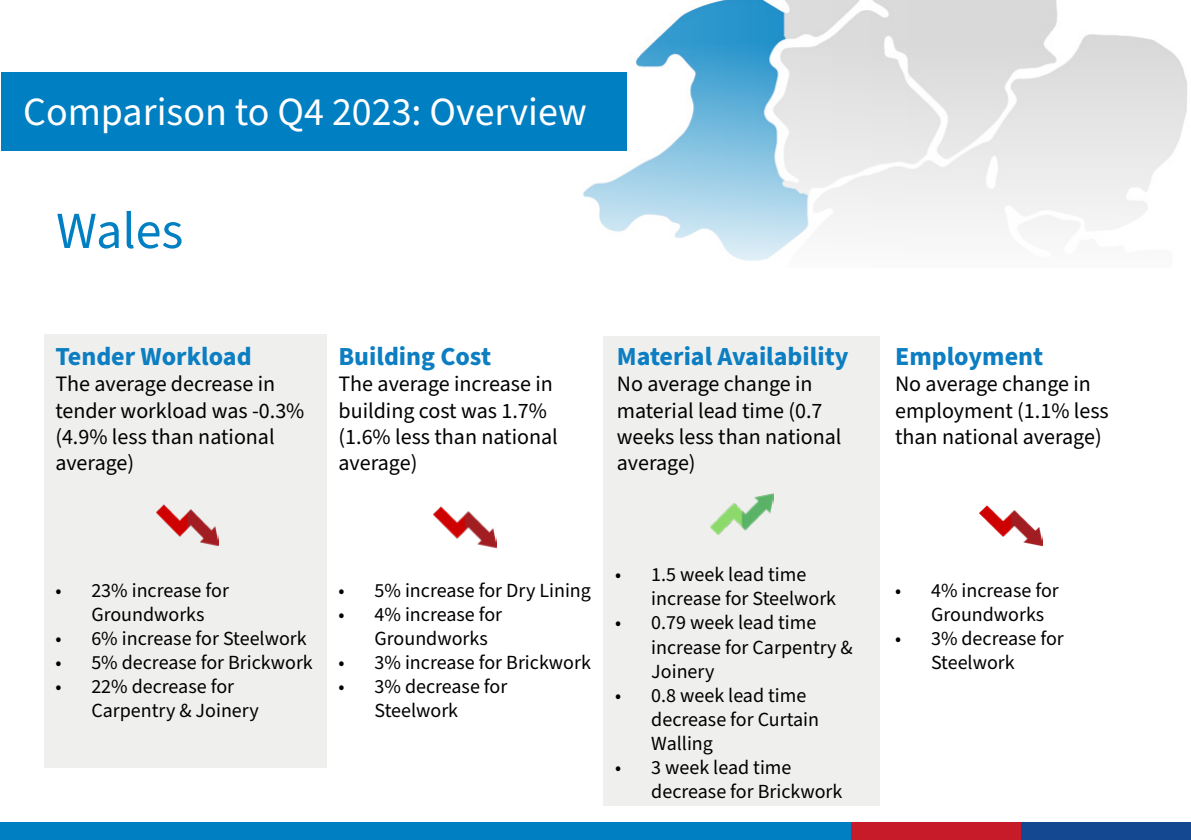
<style>
.page{position:relative;width:1191px;height:840px;background:#fff}
.page>*{position:absolute;margin:0;border:0;box-sizing:border-box;transform-origin:0 0}
.t1{font:52px "Source Sans Pro";color:#007fc2}
.t2{font:40px "Source Sans Pro";color:#fff}
.t3{font:700 26px "Source Sans Pro";color:#0c7ec1}
.t4{font:22px/26.4px "Source Sans Pro";color:#000}
.t5{font:20px/24px "Source Sans Pro";color:#000}
</style>
<div class="page">
<img style="left:576px;top:0;width:611px;height:261px">
<div style="left:1px;top:72px;width:625px;height:78px;background:#007fc2"></div>
<div style="left:44px;top:334px;width:282px;height:433px;background:#efefee"></div>
<div style="left:603px;top:336px;width:277px;height:469px;background:#efefee"></div>
<img style="left:710px;top:493px;width:63px;height:42px">
<img style="left:980px;top:505px;width:62px;height:42px">
<img style="left:434px;top:506px;width:62px;height:43px">
<img style="left:156px;top:504px;width:63px;height:43px">
<div style="left:0;top:822px;width:1190px;height:17px;background:#007fc2"></div>
<div style="left:851px;top:822px;width:170px;height:17px;background:#c71b2a"></div>
<div style="left:1021px;top:822px;width:170px;height:17px;background:#144992"></div>
<h2 class="t2" style="left:23px;top:84px;width:565px">Comparison to Q4 2023: Overview</h2>
<h1 class="t1" style="left:56px;top:196px;width:129px">Wales</h1>
<h3 class="t3" style="left:55px;top:338px;width:198px">Tender Workload</h3>
<p class="t4" style="left:55px;top:371px;width:251px">The average decrease in tender workload was -0.3% (4.9% less than national average)</p>
<h3 class="t3" style="left:338px;top:338px;width:154px">Building Cost</h3>
<p class="t4" style="left:338px;top:371px;width:221px">The average increase in building cost was 1.7% (1.6% less than national average)</p>
<h3 class="t3" style="left:617px;top:338px;width:233px">Material Availability</h3>
<p class="t4" style="left:617px;top:371px;width:226px">No average change in material lead time (0.7 weeks less than national average)</p>
<p class="t5" style="left:55px;top:578px;width:175px;text-align:center">• 23% increase for<br>Groundworks</p>
<p class="t5" style="left:55px;top:626px;width:253px">• 6% increase for Steelwork</p>
<p class="t5" style="left:55px;top:650px;width:259px">• 5% decrease for Brickwork</p>
<p class="t5" style="left:91px;top:674px;width:169px;text-indent:-36px">• 22% decrease for<br>Carpentry &amp; Joinery</p>
<p class="t5" style="left:338px;top:578px;width:254px">• 5% increase for Dry Lining</p>
<p class="t5" style="left:374px;top:602px;width:129px;text-indent:-36px">• 4% increase for<br>Groundworks</p>
<p class="t5" style="left:338px;top:650px;width:254px">• 3% increase for Brickwork</p>
<p class="t5" style="left:374px;top:674px;width:134px;text-indent:-36px">• 3% decrease for<br>Steelwork</p>
<p class="t5" style="left:651px;top:563px;width:186px;text-indent:-36px">• 1.5 week lead time increase for Steelwork</p>
<p class="t5" style="left:651px;top:611px;width:203px;text-indent:-36px">• 0.79 week lead time increase for Carpentry &amp;<br>Joinery</p>
<p class="t5" style="left:651px;top:683px;width:169px;text-indent:-36px">• 0.8 week lead time decrease for Curtain<br>Walling</p>
<p class="t5" style="left:651px;top:755px;width:193px;text-indent:-36px">• 3 week lead time decrease for Brickwork</p>
<h3 class="t3" style="left:895px;top:338px;width:150px">Employment</h3>
<p class="t4" style="left:895px;top:371px;width:215px">No average change in employment (1.1% less than national average)</p>
<p class="t5" style="left:931px;top:578px;width:129px;text-indent:-36px">• 4% increase for<br>Groundworks</p>
<p class="t5" style="left:931px;top:626px;width:134px;text-indent:-36px">• 3% decrease for<br>Steelwork</p>
</div>
